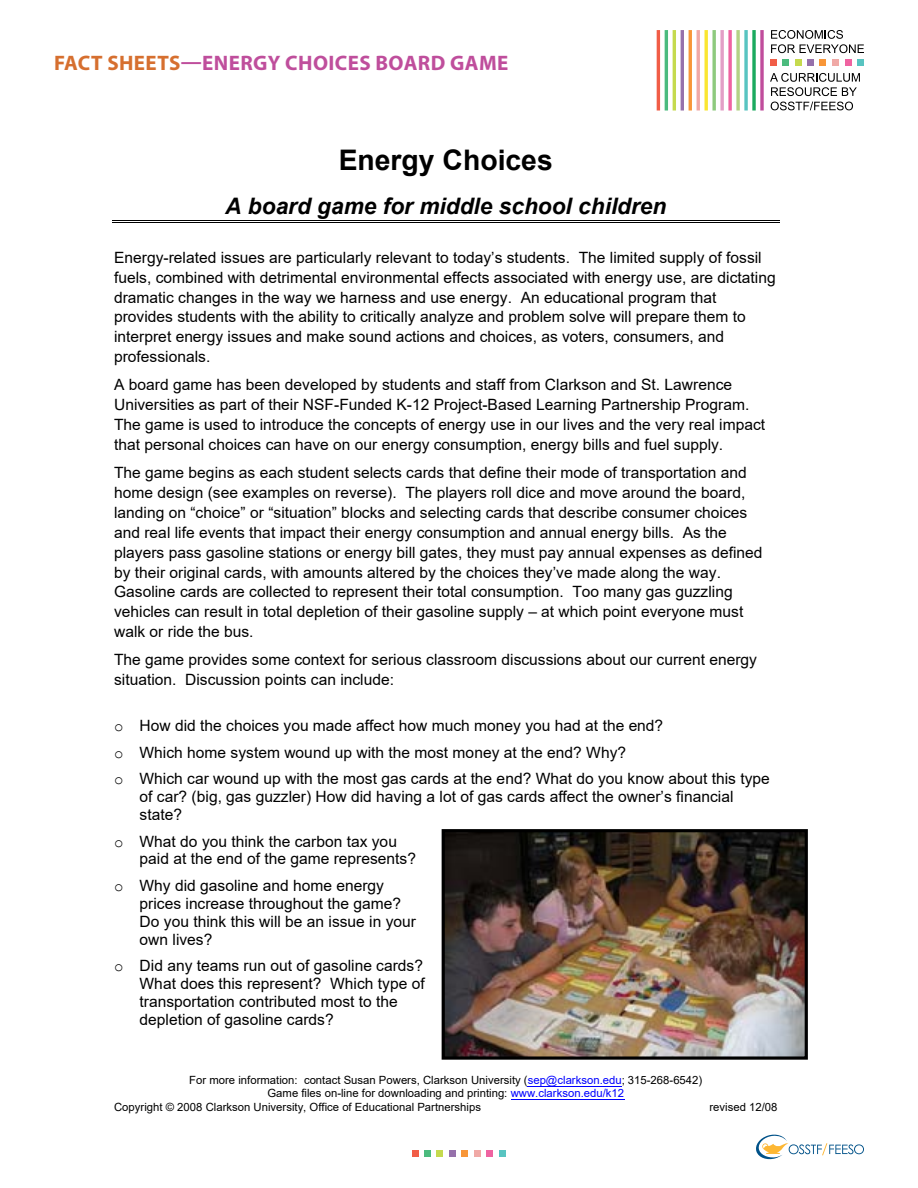
<style>
.page{position:relative;width:918px;height:1188px;background:#fff}
.page>*{position:absolute;margin:0;border:0;box-sizing:border-box;transform-origin:0 0}
.t1{font:700 28.35px "Arial";color:#000}
.t2{font:italic 700 22.65px "Arial";color:#000}
.t3{font:700 21px "Myriad Pro";letter-spacing:.02em;color:#bf4e9c}
.t4{font:15.6px/19.8px "Arial";color:#000}
.t5{font:11.25px "Arial";color:#000}
.s1{color:#d66f2f}
.s2{font-family:"Courier New"}
.s3{color:#00f}
</style>
<div class="page">
<svg style="left:771px;top:30px;width:93px;height:23px"></svg>
<svg style="left:770px;top:73px;width:90px;height:23px"></svg>
<svg style="left:771px;top:102px;width:82px;height:8px"></svg>
<div style="left:770px;top:60px;width:7px;height:6px;background:#f15d47"></div>
<svg style="left:807px;top:60px;width:6px;height:6px"></svg>
<svg style="left:783px;top:60px;width:6px;height:6px"></svg>
<svg style="left:795px;top:60px;width:6px;height:6px"></svg>
<svg style="left:820px;top:60px;width:6px;height:6px"></svg>
<svg style="left:833px;top:60px;width:6px;height:6px"></svg>
<svg style="left:845px;top:60px;width:6px;height:6px"></svg>
<svg style="left:858px;top:60px;width:6px;height:6px"></svg>
<hr style="left:657px;top:30px;width:3px;height:81px;background:#f15d47">
<hr style="left:665px;top:30px;width:3px;height:81px;background:#4bbb7e">
<hr style="left:673px;top:30px;width:3px;height:81px;background:#c5da4e">
<hr style="left:681px;top:30px;width:3px;height:81px;background:#9671ab">
<hr style="left:689px;top:30px;width:3px;height:81px;background:#f89638">
<hr style="left:697px;top:30px;width:3px;height:81px;background:#f0a9a6">
<hr style="left:705px;top:30px;width:3px;height:81px;background:#fae631">
<svg style="left:712px;top:30px;width:4px;height:81px"></svg>
<svg style="left:720px;top:30px;width:4px;height:81px"></svg>
<svg style="left:728px;top:30px;width:4px;height:81px"></svg>
<svg style="left:736px;top:30px;width:4px;height:81px"></svg>
<svg style="left:744px;top:30px;width:4px;height:81px"></svg>
<svg style="left:752px;top:30px;width:4px;height:81px"></svg>
<svg style="left:760px;top:30px;width:4px;height:81px"></svg>
<div style="left:461px;top:1150px;width:7px;height:6px;background:#f89638"></div>
<svg style="left:475px;top:1150px;width:6px;height:6px"></svg>
<svg style="left:487px;top:1150px;width:6px;height:6px"></svg>
<svg style="left:500px;top:1150px;width:6px;height:6px"></svg>
<svg style="left:412px;top:1150px;width:6px;height:6px"></svg>
<svg style="left:449px;top:1150px;width:6px;height:6px"></svg>
<svg style="left:425px;top:1150px;width:6px;height:6px"></svg>
<svg style="left:437px;top:1150px;width:6px;height:6px"></svg>
<svg style="left:756px;top:1135px;width:108px;height:24px"></svg>
<hr style="left:528px;top:1086px;width:94px;height:1px;background:#00f">
<hr style="left:511px;top:1099px;width:113px;height:1px;background:#00f">
<hr style="left:112px;top:222px;width:668px;height:1px;background:#000">
<hr style="left:112px;top:221px;width:668px;height:1px;background:#000">
<img style="left:446px;top:833px;width:358px;height:223px">
<div style="left:442px;top:829px;width:366px;height:231px;border:3px solid #000"></div>
<h3 class="t3" style="left:54px;top:49px;width:456px"><span class="s1">FACT SHEETS</span>—ENERGY CHOICES BOARD GAME</h3>
<h1 class="t1" style="left:339px;top:140px;width:216px">Energy Choices</h1>
<h2 class="t2" style="left:225px;top:191px;width:443px">A board game for middle school children</h2>
<p class="t4" style="left:114px;top:247px;width:663px">Energy-related issues are particularly relevant to today’s students. The limited supply of fossil fuels, combined with detrimental environmental effects associated with energy use, are dictating dramatic changes in the way we harness and use energy. An educational program that provides students with the ability to critically analyze and problem solve will prepare them to interpret energy issues and make sound actions and choices, as voters, consumers, and professionals.</p>
<p class="t4" style="left:114px;top:375px;width:653px">A board game has been developed by students and staff from Clarkson and St. Lawrence Universities as part of their NSF-Funded K-12 Project-Based Learning Partnership Program.<br>The game is used to introduce the concepts of energy use in our lives and the very real impact that personal choices can have on our energy consumption, energy bills and fuel supply.</p>
<p class="t4" style="left:114px;top:463px;width:650px">The game begins as each student selects cards that define their mode of transportation and home design (see examples on reverse). The players roll dice and move around the board, landing on “choice” or “situation” blocks and selecting cards that describe consumer choices and real life events that impact their energy consumption and annual energy bills. As the players pass gasoline stations or energy bill gates, they must pay annual expenses as defined by their original cards, with amounts altered by the choices they’ve made along the way.<br>Gasoline cards are collected to represent their total consumption. Too many gas guzzling vehicles can result in total depletion of their gasoline supply – at which point everyone must walk or ride the bus.</p>
<p class="t4" style="left:114px;top:650px;width:644px">The game provides some context for serious classroom discussions about our current energy situation. Discussion points can include:</p>
<p class="t4" style="left:114px;top:713px;width:657px;line-height:26.4px"><span class="s2">o</span> How did the choices you made affect how much money you had at the end?<br><span class="s2">o</span> Which home system wound up with the most money at the end? Why?<br><span class="s2">o</span> Which car wound up with the most gas cards at the end? What do you know about this type</p>
<p class="t4" style="left:140px;top:788px;width:595px;line-height:18px">of car? (big, gas guzzler) How did having a lot of gas cards affect the owner’s financial state?</p>
<p class="t4" style="left:140px;top:832px;width:278px;line-height:17.9px;text-indent:-26px"><span class="s2">o</span> What do you think the carbon tax you paid at the end of the game represents?</p>
<p class="t4" style="left:140px;top:876px;width:263px;line-height:18px;text-indent:-26px"><span class="s2">o</span> Why did gasoline and home energy prices increase throughout the game?</p>
<p class="t4" style="left:140px;top:912px;width:278px;line-height:18px">Do you think this will be an issue in your own lives?</p>
<p class="t4" style="left:140px;top:957px;width:287px;line-height:17.9px;text-indent:-26px"><span class="s2">o</span> Did any teams run out of gasoline cards?<br>What does this represent? Which type of transportation contributed most to the depletion of gasoline cards?</p>
<p class="t5" style="left:189px;top:1073px;width:515px">For more information: contact Susan Powers, Clarkson University (<span class="s3">sep@clarkson.edu</span>; 315-268-6542)</p>
<p class="t5" style="left:267px;top:1086px;width:358px">Game files on-line for downloading and printing: <span class="s3">www.clarkson.edu/k12</span></p>
<p class="t5" style="left:114px;top:1099px;width:368px">Copyright © 2008 Clarkson University, Office of Educational Partnerships</p>
<p class="t5" style="left:710px;top:1099px;width:70px">revised 12/08</p>
</div>
